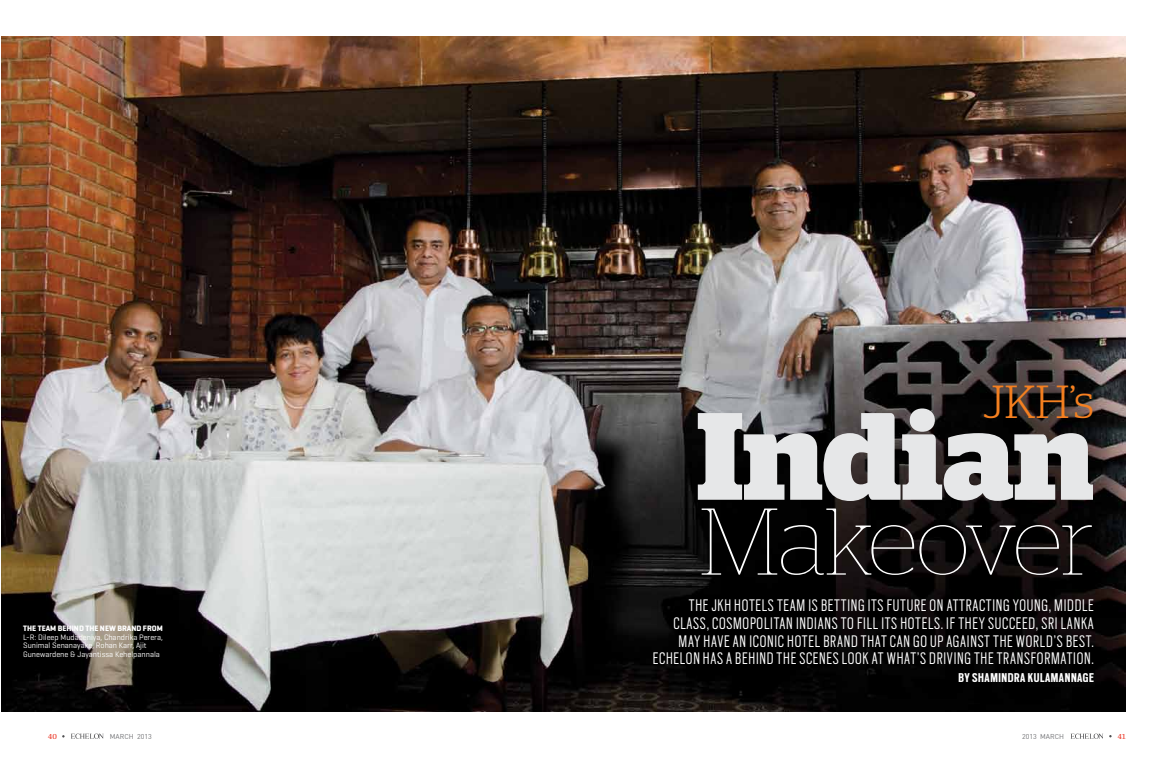
<style>
.page{position:relative;width:1174px;height:760px;background:#fff}
.page>*{position:absolute;margin:0;border:0;box-sizing:border-box;transform-origin:0 0}
.t1{font:700 123.8px "Stag";color:#e6e7e8}
.t2{font:100 94.5px "Stag";letter-spacing:-.005em;color:#fff}
.t3{font:300 46.3px "Stag";color:#f58020}
.t4{font:300 18.6px/17.8px "Scout Cond";letter-spacing:.04em;color:#fff;text-align:right}
.t5{font:700 14.1px "Scout Cond";letter-spacing:.04em;color:#fff}
.t6{font:8px/8.5px "Geogrotesque";color:#fff}
.t7{font:700 8px "Geogrotesque";color:#fff}
.t8{font:7px "DIN";color:#717275}
.t9{font:6.9px "Re Public Text";color:#ec4132}
</style>
<div class="page">
<svg style="left:71px;top:733px;width:33px;height:5px"></svg>
<svg style="left:1070px;top:733px;width:33px;height:6px"></svg>
<img style="left:1px;top:37px;width:1124px;height:674px">
<h3 class="t3" style="left:983px;top:376px;width:112px">JKH’s</h3>
<h1 class="t1" style="left:696px;top:384px;width:399px">Indian</h1>
<p class="t7" style="left:23px;top:623px;width:141px">THE TEAM BEHIND THE NEW BRAND FROM</p>
<p class="t6" style="left:23px;top:632px;width:141px">L-R: Dileep Mudadeniya, Chandrika Perera,<br>Sunimal Senanayake, Rohan Karr, Ajit<br>Gunewardene &amp; Jayantissa Kehelpannala</p>
<h2 class="t2" style="left:700px;top:489px;width:395px">Makeover</h2>
<p class="t4" style="left:653px;top:595px;width:442px">THE JKH HOTELS TEAM IS BETTING ITS FUTURE ON ATTRACTING YOUNG, MIDDLE CLASS, COSMOPOLITAN INDIANS TO FILL ITS HOTELS. IF THEY SUCCEED, SRI LANKA MAY HAVE AN ICONIC HOTEL BRAND THAT CAN GO UP AGAINSTTHE WORLD’S BEST.<br>ECHELON HAS A BEHIND THE SCENES LOOK AT WHAT’S DRIVING THE TRANSFORMATION.</p>
<p class="t5" style="left:958px;top:668px;width:137px">BY SHAMINDRA KULAMANNAGE</p>
<p class="t9" style="left:48px;top:732px;width:10px">40</p>
<p class="t8" style="left:110px;top:732px;width:44px">MARCH 2013</p>
<p class="t8" style="left:1022px;top:732px;width:44px">2013 MARCH</p>
<p class="t9" style="left:1118px;top:732px;width:9px">41</p>
</div>
